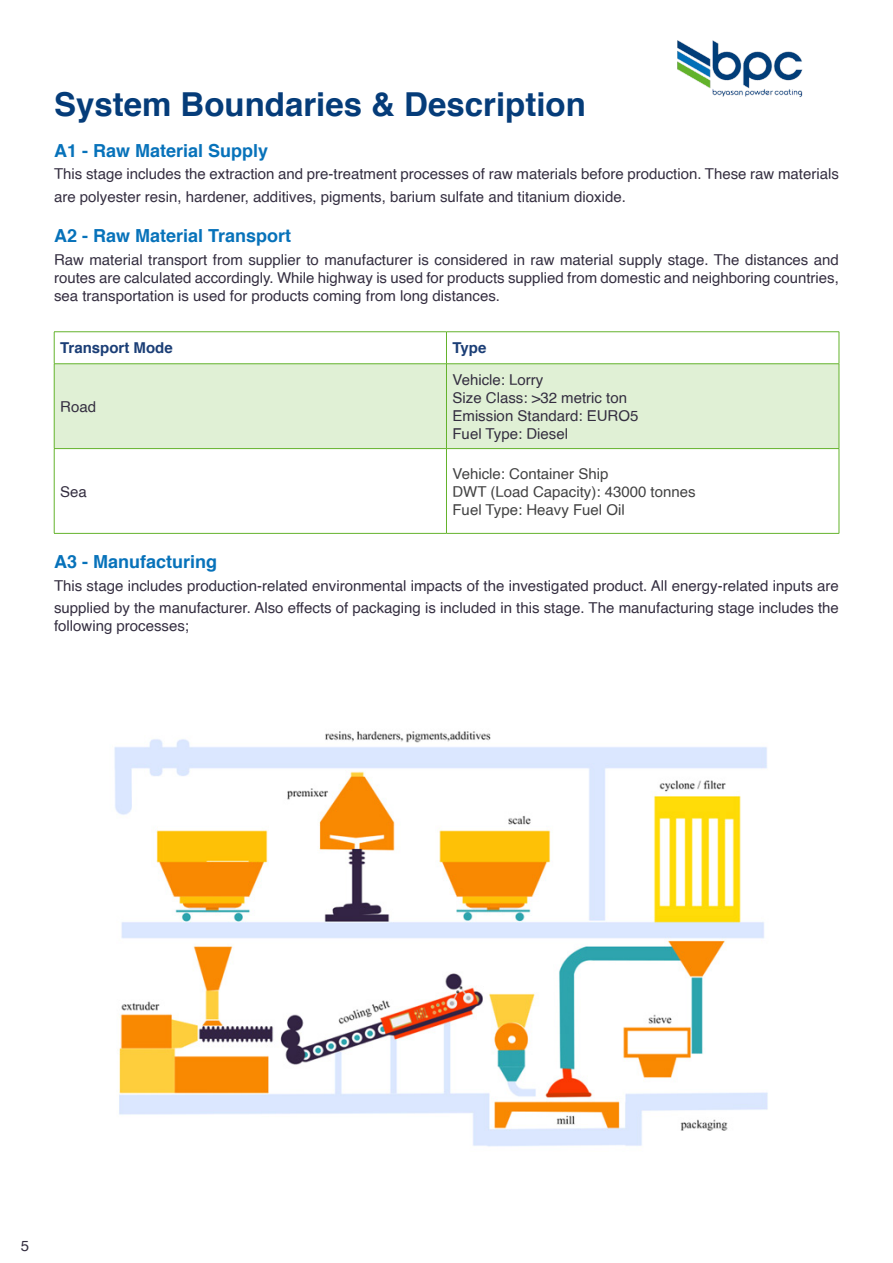
<style>
.page{position:relative;width:893px;height:1263px;background:#fff}
.page>*{position:absolute;margin:0;border:0;box-sizing:border-box;transform-origin:0 0}
.t1{font:700 33px "Helvetica";color:#053c79}
.t2{font:700 18px "Helvetica";color:#0772ba}
.t3{font:15px/22.5px "Helvetica";color:#342e40}
.t4{font:15px "Helvetica";color:#424242}
.t5{font:700 15px "Helvetica";color:#1b3e76}
</style>
<div class="page">
<div style="left:55px;top:364px;width:784px;height:84px;background:#e0f0d5"></div>
<hr style="left:54px;top:331px;width:392px;height:1px;background:#64b32c">
<hr style="left:54px;top:332px;width:1px;height:32px;background:#64b32c">
<hr style="left:446px;top:331px;width:393px;height:1px;background:#64b32c">
<hr style="left:446px;top:332px;width:1px;height:32px;background:#64b32c">
<hr style="left:839px;top:332px;width:1px;height:32px;background:#64b32c">
<hr style="left:54px;top:363px;width:392px;height:1px;background:#64b32c">
<hr style="left:54px;top:364px;width:1px;height:84px;background:#64b32c">
<hr style="left:446px;top:363px;width:393px;height:1px;background:#64b32c">
<hr style="left:446px;top:364px;width:1px;height:84px;background:#64b32c">
<hr style="left:839px;top:364px;width:1px;height:84px;background:#64b32c">
<hr style="left:54px;top:448px;width:392px;height:1px;background:#64b32c">
<hr style="left:54px;top:449px;width:1px;height:84px;background:#64b32c">
<hr style="left:446px;top:448px;width:393px;height:1px;background:#64b32c">
<hr style="left:446px;top:449px;width:1px;height:84px;background:#64b32c">
<hr style="left:839px;top:449px;width:1px;height:84px;background:#64b32c">
<hr style="left:54px;top:533px;width:392px;height:1px;background:#64b32c">
<hr style="left:446px;top:533px;width:393px;height:1px;background:#64b32c">
<img style="left:114px;top:731px;width:654px;height:416px">
<img style="left:677px;top:40px;width:126px;height:57px">
<p class="t1" style="left:54px;top:78px;width:533px">System Boundaries &amp; Description</p>
<p class="t2" style="left:54px;top:136px;width:216px">A1 - Raw Material Supply</p>
<p class="t3" style="left:54px;top:163px;width:786px">This stage includes the extraction and pre-treatment processes of raw materials before production. These raw materials are polyester resin, hardener, additives, pigments, barium sulfate and titanium dioxide.</p>
<p class="t2" style="left:54px;top:222px;width:239px">A2 - Raw Material Transport</p>
<p class="t3" style="left:54px;top:251px;width:786px;line-height:18px;text-align:justify">Raw material transport from supplier to manufacturer is considered in raw material supply stage. The distances and routes are calculated accordingly. While highway is used for products supplied from domestic and neighboring countries, sea transportation is used for products coming from long distances.</p>
<p class="t5" style="left:60px;top:336px;width:114px">Transport Mode</p>
<p class="t5" style="left:452px;top:336px;width:35px">Type</p>
<p class="t3" style="left:60px;top:396px;width:37px">Road</p>
<p class="t3" style="left:60px;top:480px;width:28px">Sea</p>
<p class="t3" style="left:452px;top:369px;width:92px">Vehicle: Lorry</p>
<p class="t3" style="left:452px;top:387px;width:176px">Size Class: &gt;32 metric ton</p>
<p class="t3" style="left:452px;top:405px;width:187px">Emission Standard: EURO5</p>
<p class="t3" style="left:452px;top:423px;width:117px">Fuel Type: Diesel</p>
<p class="t4" style="left:452px;top:462px;width:157px">Vehicle: Container Ship</p>
<p class="t4" style="left:452px;top:480px;width:245px">DWT (Load Capacity): 43000 tonnes</p>
<p class="t4" style="left:452px;top:498px;width:174px">Fuel Type: Heavy Fuel Oil</p>
<p class="t2" style="left:54px;top:547px;width:165px">A3 - Manufacturing</p>
<p class="t3" style="left:54px;top:574px;width:786px">This stage includes production-related environmental impacts of the investigated product. All energy-related inputs are supplied by the manufacturer. Also effects of packaging is included in this stage. The manufacturing stage includes the</p>
<p class="t3" style="left:54px;top:615px;width:137px">following processes;</p>
<p class="t3" style="left:21px;top:1235px;width:10px">5</p>
</div>
